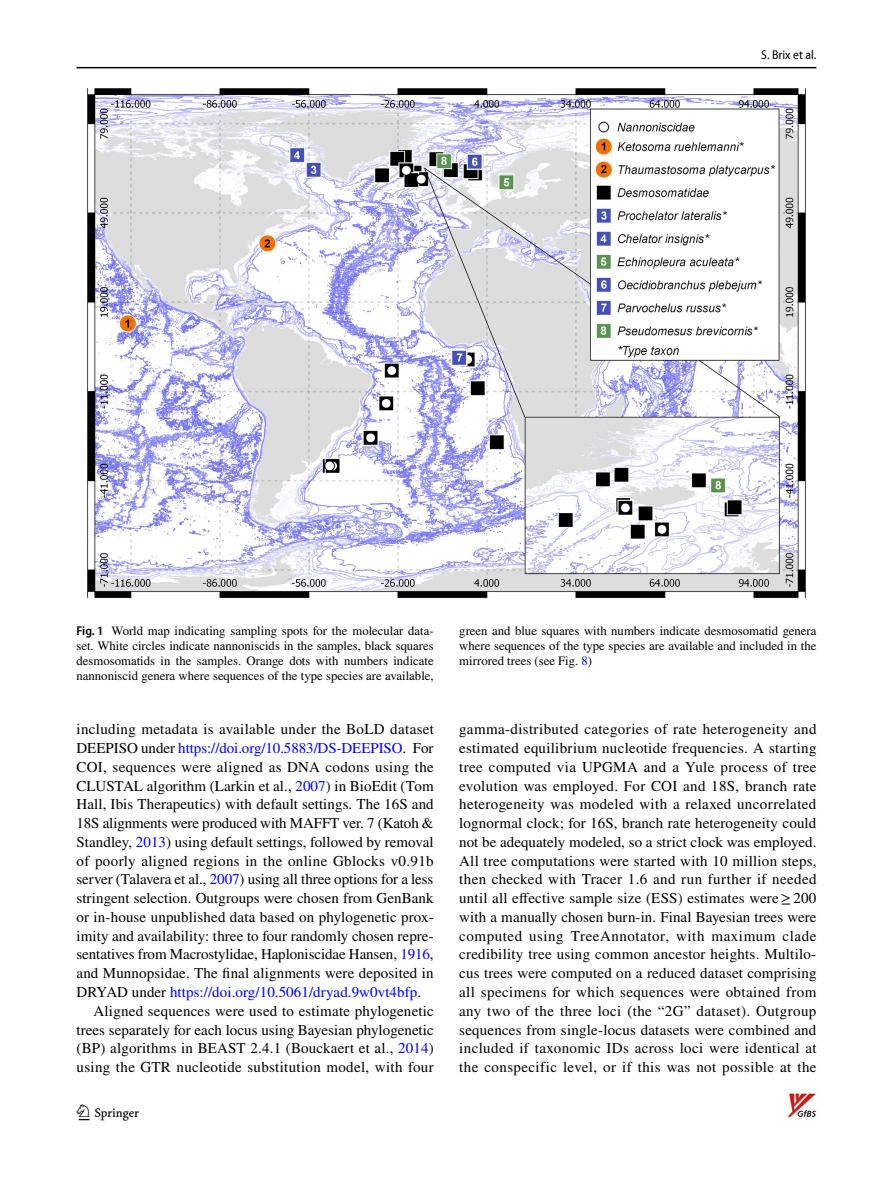
<style>
.page{position:relative;width:893px;height:1187px;background:#fff}
.page>*{position:absolute;margin:0;border:0;box-sizing:border-box;transform-origin:0 0}
.t1{font:22.5px "Springnew Regular 2";color:#000}
.t2{font:15px/18.8px "STIX";letter-spacing:.005em;color:#000;text-align:justify}
.t3{font:15px "STIX";letter-spacing:-.005em;color:#00f}
.t4{font:15px "STIX";letter-spacing:.025em;color:#000}
.t5{font:12.75px/15px "STIX";color:#000;text-align:justify}
.t6{font:semi-condensed 12.75px "Myriad Pro";color:#000}
.s1{font-family:"Myriad Pro";font-weight:600;font-stretch:semi-condensed}
.s2{color:#00f}
.s3{color:#000}
</style>
<div class="page">
<hr style="left:77px;top:67px;width:739px;height:1px;background:#000">
<img style="left:787px;top:1093px;width:30px;height:25px">
<img style="left:87px;top:88px;width:719px;height:511px">
<p class="t6" style="left:761px;top:48px;width:57px">S. Brix et al.</p>
<p class="t5" style="left:77px;top:623px;width:359px"><span class="s1">Fig. 1</span> World map indicating sampling spots for the molecular data&shy;set. White circles indicate nannoniscids in the samples, black squares desmosomatids in the samples. Orange dots with numbers indicate nannoniscid genera where sequences of the type species are available,</p>
<p class="t5" style="left:459px;top:623px;width:359px">green and blue squares with numbers indicate desmosomatid genera where sequences of the type species are available and included in the mirrored trees (see Fig. <span class="s2">8</span>)</p>
<p class="t2" style="left:77px;top:721px;width:359px">including metadata is available under the BoLD dataset</p>
<p class="t3" style="left:77px;top:737px;width:359px"><span class="s3">DEEPISO under</span> https://doi.org/10.5883/DS-DEEPISO<span class="s3">. For</span></p>
<p class="t4" style="left:77px;top:756px;width:359px">COI, sequences were aligned as DNA codons using the</p>
<p class="t2" style="left:77px;top:777px;width:359px">CLUSTAL algorithm (Larkin et al., <span class="s2">2007</span>) in BioEdit (Tom</p>
<p class="t2" style="left:77px;top:796px;width:359px">Hall, Ibis Therapeutics) with default settings. The 16S and</p>
<p class="t2" style="left:77px;top:814px;width:359px">18S alignments were produced with MAFFT ver. 7 (Katoh &amp;</p>
<p class="t2" style="left:77px;top:833px;width:359px">Standley, <span class="s2">2013</span>) using default settings, followed by removal</p>
<p class="t4" style="left:77px;top:850px;width:359px">of poorly aligned regions in the online Gblocks v0.91b</p>
<p class="t2" style="left:77px;top:871px;width:358px">server (Talavera et al., <span class="s2">2007</span>) using all three options for a less</p>
<p class="t2" style="left:77px;top:889px;width:359px">stringent selection. Outgroups were chosen from GenBank</p>
<p class="t2" style="left:77px;top:908px;width:359px">or in-house unpublished data based on phylogenetic prox-</p>
<p class="t2" style="left:77px;top:927px;width:359px">imity and availability: three to four randomly chosen repre-</p>
<p class="t2" style="left:77px;top:946px;width:359px">sentatives from Macrostylidae, Haploniscidae Hansen, <span class="s2">1916</span>,</p>
<p class="t2" style="left:77px;top:964px;width:358px">and Munnopsidae. The final alignments were deposited in</p>
<p class="t3" style="left:77px;top:981px;width:346px"><span class="s3">DRYAD under</span> https://doi.org/10.5061/dryad.9w0vt4bfp<span class="s3">.</span></p>
<p class="t2" style="left:94px;top:1002px;width:342px">Aligned sequences were used to estimate phylogenetic</p>
<p class="t2" style="left:77px;top:1021px;width:359px">trees separately for each locus using Bayesian phylogenetic</p>
<p class="t2" style="left:77px;top:1039px;width:359px">(BP) algorithms in BEAST 2.4.1 (Bouckaert et al., <span class="s2">2014</span>)</p>
<p class="t2" style="left:77px;top:1058px;width:359px">using the GTR nucleotide substitution model, with four</p>
<h1 class="t1" style="left:79px;top:1104px;width:62px">1 3</h1>
<p class="t2" style="left:459px;top:721px;width:359px">gamma-distributed categories of rate heterogeneity and estimated equilibrium nucleotide frequencies. A starting tree computed via UPGMA and a Yule process of tree evolution was employed. For COI and 18S, branch rate heterogeneity was modeled with a relaxed uncorrelated lognormal clock; for 16S, branch rate heterogeneity could not be adequately modeled, so a strict clock was employed.<br>All tree computations were started with 10 million steps, then checked with Tracer 1.6 and run further if needed until all effective sample size (ESS) estimates were≥200 with a manually chosen burn-in. Final Bayesian trees were computed using TreeAnnotator, with maximum clade credibility tree using common ancestor heights. Multilo&shy;cus trees were computed on a reduced dataset comprising all specimens for which sequences were obtained from any two of the three loci (the “2G” dataset). Outgroup sequences from single-locus datasets were combined and included if taxonomic IDs across loci were identical at the conspecific level, or if this was not possible at the</p>
</div>
